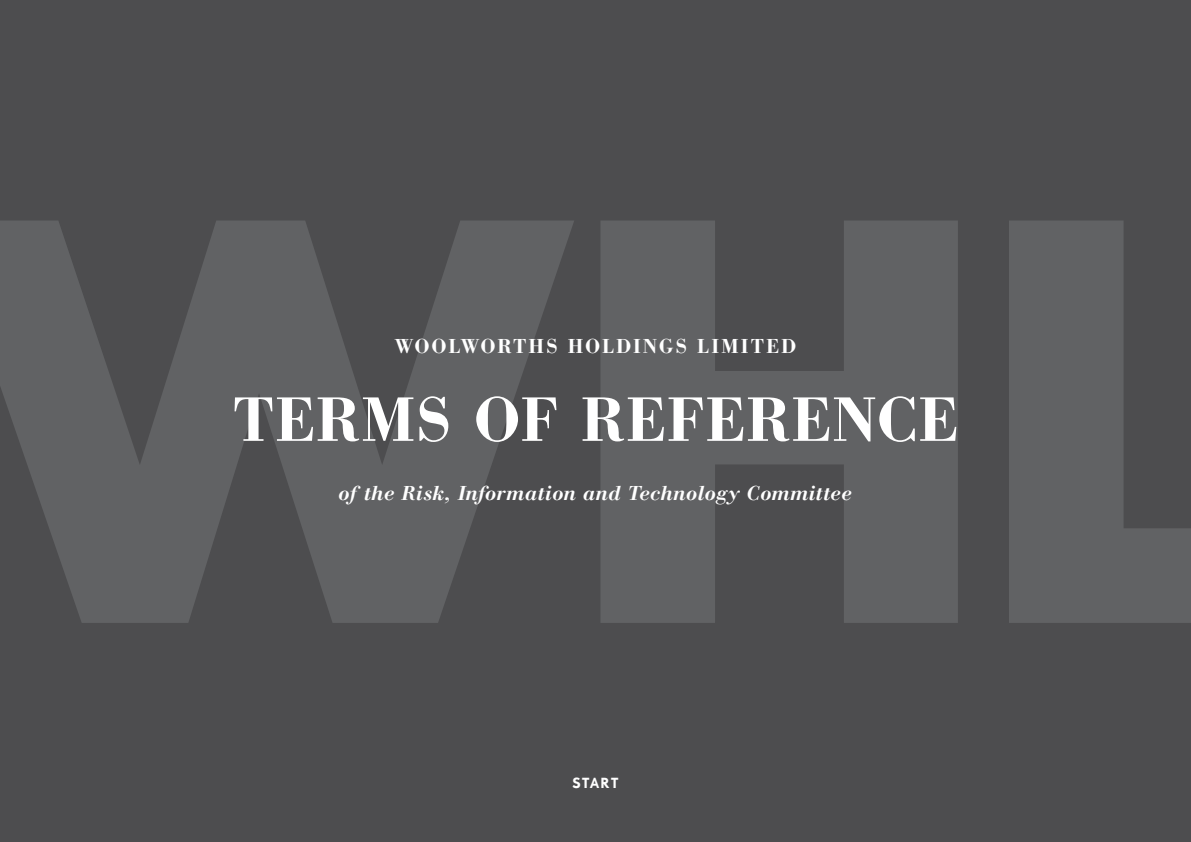
<style>
.page{position:relative;width:1191px;height:842px;background:#4d4d4f}
.page>*{position:absolute;margin:0;border:0;box-sizing:border-box;transform-origin:0 0}
.t1{font:500 62px "AT Our Bodoni";letter-spacing:.02em;color:#fff}
.t2{font:italic 500 20px "AT Our Bodoni";letter-spacing:.03em;color:#fff}
.t3{font:500 20px "AT Our Bodoni";letter-spacing:.095em;color:#fff}
.t4{font:600 14.5px "W Futura";letter-spacing:.07em;color:#fff}
</style>
<div class="page">
<svg style="left:0;top:221px;width:1191px;height:402px;fill:#616264"></svg>
<p class="t3" style="left:395px;top:334px;width:403px">WOOLWORTHS HOLDINGS LIMITED</p>
<h1 class="t1" style="left:233px;top:382px;width:727px">TERMS OF REFERENCE</h1>
<p class="t2" style="left:339px;top:481px;width:515px">of the Risk, Information and Technology Committee</p>
<p class="t4" style="left:572px;top:774px;width:48px">START</p>
</div>
